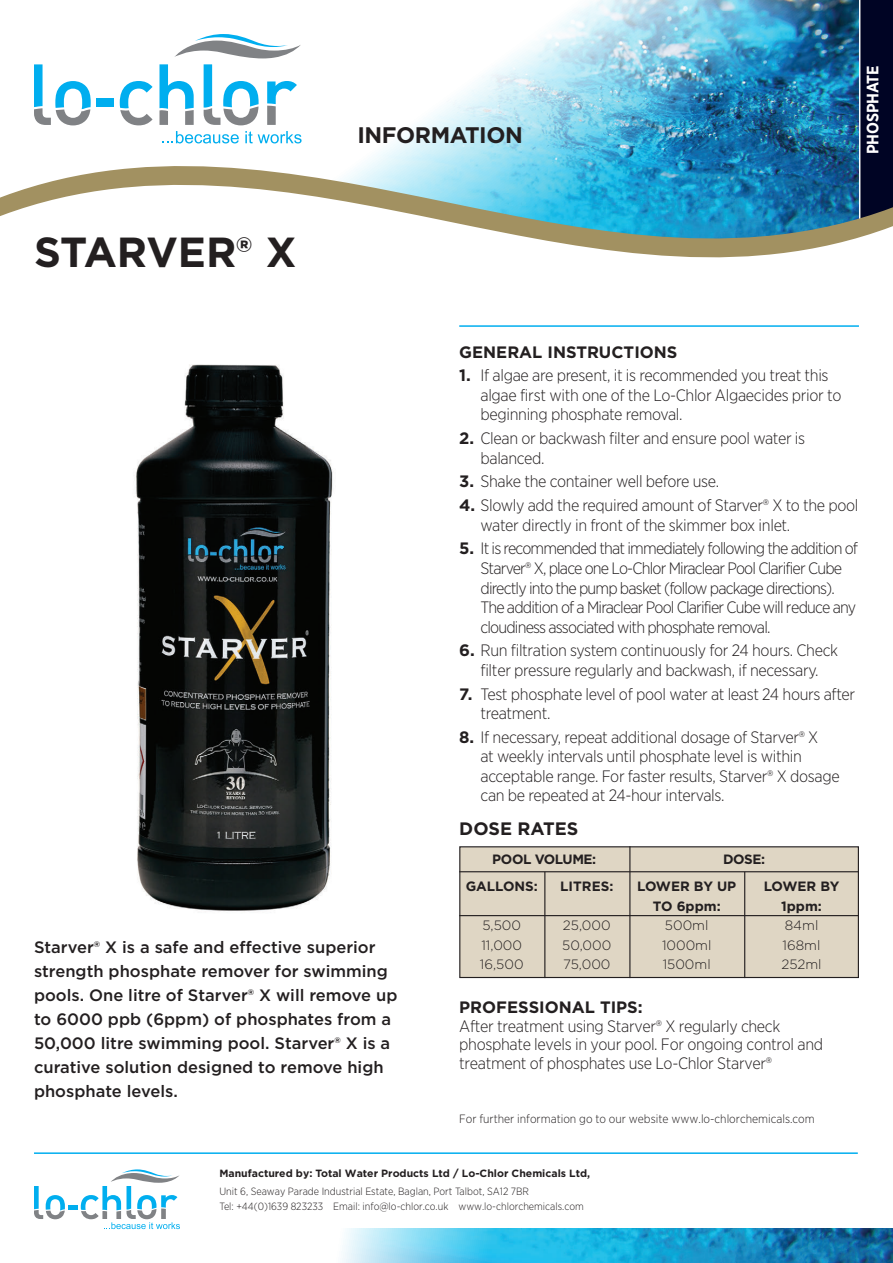
<style>
.page{position:relative;width:893px;height:1263px;background:#fff}
.page>*{position:absolute;margin:0;border:0;box-sizing:border-box;transform-origin:0 0}
.t1{font:700 42px "Gotham";letter-spacing:-.01em;color:#231f20}
.t2{font:700 22.5px "Gotham";letter-spacing:-.02em;color:#231f20}
.t3{font:700 18px "Gotham";color:#231f20}
.t4{font:300 16.5px/19.5px "Gotham Narrow";letter-spacing:-.02em;color:#231f20}
.t5{font:300 16.5px/19.5px "Gotham Narrow";letter-spacing:-.05em;color:#231f20}
.t6{font:500 16.5px/24px "Gotham";color:#231f20}
.t7{font:700 16.5px "Gotham";color:#231f20}
.t8{font:700 16.5px "Gotham Narrow";letter-spacing:-.01em;color:#fff}
.t9{font:300 13.5px/19.5px "Gotham";color:#231f20}
.t10{font:700 13.5px/19.5px "Gotham";color:#231f20;text-align:center}
.t11{font:300 12px "Gotham Narrow";color:#231f20}
.t12{font:300 10.5px/15.1px "Gotham Narrow";color:#231f20}
.t13{font:700 10.5px "Gotham";color:#231f20}
.s1{font-family:"Gotham";font-weight:700}
</style>
<div class="page">
<img style="left:484px;top:0;width:375px;height:77px">
<svg style="left:34px;top:64px;width:9px;height:13px"></svg>
<svg style="left:159px;top:64px;width:9px;height:13px"></svg>
<svg style="left:204px;top:64px;width:9px;height:13px"></svg>
<svg style="left:174px;top:34px;width:127px;height:24px"></svg>
<svg style="left:34px;top:1169px;width:146px;height:60px"></svg>
<div style="left:860px;top:0;width:33px;height:77px;background:#000424"></div>
<img style="left:0;top:77px;width:893px;height:181px">
<hr style="left:459px;top:325px;width:400px;height:2px;background:#00aeef">
<hr style="left:34px;top:1152px;width:824px;height:2px;background:#00aeef">
<img style="left:342px;top:1229px;width:551px;height:34px">
<div style="left:460px;top:847px;width:398px;height:130px;background:#dfd6c4"></div>
<div style="left:459px;top:846px;width:400px;height:132px;border:1px solid #231f20"></div>
<hr style="left:544px;top:872px;width:1px;height:106px;background:#231f20">
<hr style="left:459px;top:915px;width:400px;height:1px;background:#231f20">
<hr style="left:629px;top:846px;width:1px;height:132px;background:#231f20">
<hr style="left:459px;top:871px;width:400px;height:1px;background:#231f20">
<hr style="left:744px;top:872px;width:1px;height:106px;background:#231f20">
<img style="left:135px;top:364px;width:198px;height:547px">
<h2 class="t2" style="left:357px;top:121px;width:167px">INFORMATION</h2>
<p class="t8" style="left:862px;top:154px;width:91px;rotate:-90deg">phosphate</p>
<h1 class="t1" style="left:34px;top:225px;width:264px">STARVER® X</h1>
<p class="t6" style="left:34px;top:935px;width:365px">Starver® X is a safe and effective superior strength phosphate remover for swimming pools. One litre of Starver® X will remove up to 6000 ppb (6ppm) of phosphates from a 50,000 litre swimming pool. Starver® X is a curative solution designed to remove high phosphate levels.</p>
<p class="t7" style="left:459px;top:341px;width:217px">GENERAL I NSTRUCTIONS</p>
<p class="t4" style="left:480px;top:366px;width:362px;text-indent:-21px"><span class="s1">1.</span> If algae are present, it is recommended you treat this algae first with one of the Lo-Chlor Algaecides prior to beginning phosphate removal.</p>
<p class="t4" style="left:480px;top:429px;width:326px;text-indent:-21px"><span class="s1">2.</span> Clean or backwash filter and ensure pool water is balanced.</p>
<p class="t4" style="left:459px;top:472px;width:261px"><span class="s1">3.</span> Shake the container well before use.</p>
<p class="t4" style="left:480px;top:496px;width:380px;text-indent:-21px"><span class="s1">4.</span> Slowly add the required amount of Starver® X to the pool water directly in front of the skimmer box inlet.</p>
<p class="t5" style="left:480px;top:539px;width:379px;text-indent:-21px"><span class="s1">5.</span> It is recommended that immediately following the addition of Starver® X, place one Lo-Chlor Miraclear Pool Clarifier Cube directly into the pump basket (follow package directions).<br>The addition of a Miraclear Pool Clarifier Cube will reduce any cloudiness associated with phosphate removal.</p>
<p class="t4" style="left:459px;top:641px;width:380px;text-align:center"><span class="s1">6.</span> Run filtration system continuously for 24 hours. Check filter pressure regularly and backwash, if necessary.</p>
<p class="t4" style="left:480px;top:684px;width:376px;text-indent:-21px"><span class="s1">7.</span> Test phosphate level of pool water at least 24 hours after treatment.</p>
<p class="t4" style="left:480px;top:727px;width:361px;text-indent:-21px"><span class="s1">8.</span> If necessary, repeat additional dosage of Starver® X<br>at weekly intervals until phosphate level is within acceptable range. For faster results, Starver® X dosage can be repeated at 24-hour intervals.</p>
<p class="t3" style="left:459px;top:817px;width:118px">DOSE RATES</p>
<p class="t10" style="left:492px;top:850px;width:105px">POOL VOLUME:</p>
<p class="t10" style="left:723px;top:850px;width:44px">DOSE:</p>
<p class="t10" style="left:764px;top:877px;width:77px">LOWER BY<br>1PPM:</p>
<p class="t9" style="left:781px;top:915px;width:42px">84ml<br>168ml<br>252ml</p>
<p class="t10" style="left:466px;top:877px;width:74px">GALLONS:</p>
<p class="t9" style="left:480px;top:915px;width:45px">5,500<br>11,000<br>16,500</p>
<p class="t7" style="left:459px;top:996px;width:185px">PROFESSIONAL TIPS:</p>
<p class="t4" style="left:459px;top:1017px;width:365px;line-height:18.3px">After treatment using Starver® X regularly check phosphate levels in your pool. For ongoing control and treatment of phosphates use Lo-Chlor Starver®</p>
<p class="t10" style="left:637px;top:877px;width:101px">LOWER BY UP<br>TO 6PPM:</p>
<p class="t9" style="left:662px;top:915px;width:51px">500ml<br>1000ml<br>1500ml</p>
<p class="t10" style="left:560px;top:877px;width:17px">LITRE</p>
<p class="t10" style="left:601px;top:877px;width:14px">S:</p>
<p class="t9" style="left:562px;top:915px;width:51px;text-align:justify">25,000<br>50,000<br>75,000</p>
<p class="t11" style="left:459px;top:1111px;width:357px">For further information go to our website www.lo-chlorchemicals.com</p>
<p class="t13" style="left:219px;top:1167px;width:372px">MANUFACTURED BY: TOTAL WATER PRODUCTS LTD / LO-CHLOR CHEMICALS LTD,</p>
<p class="t12" style="left:219px;top:1184px;width:366px">Unit 6, Seaway Parade Industrial Estate, Baglan, Port Talbot, SA12 7BR<br>Tel: +44(0)1639 823233 Email: info@lo-chlor.co.uk www.lo-chlorchemicals.com</p>
</div>
